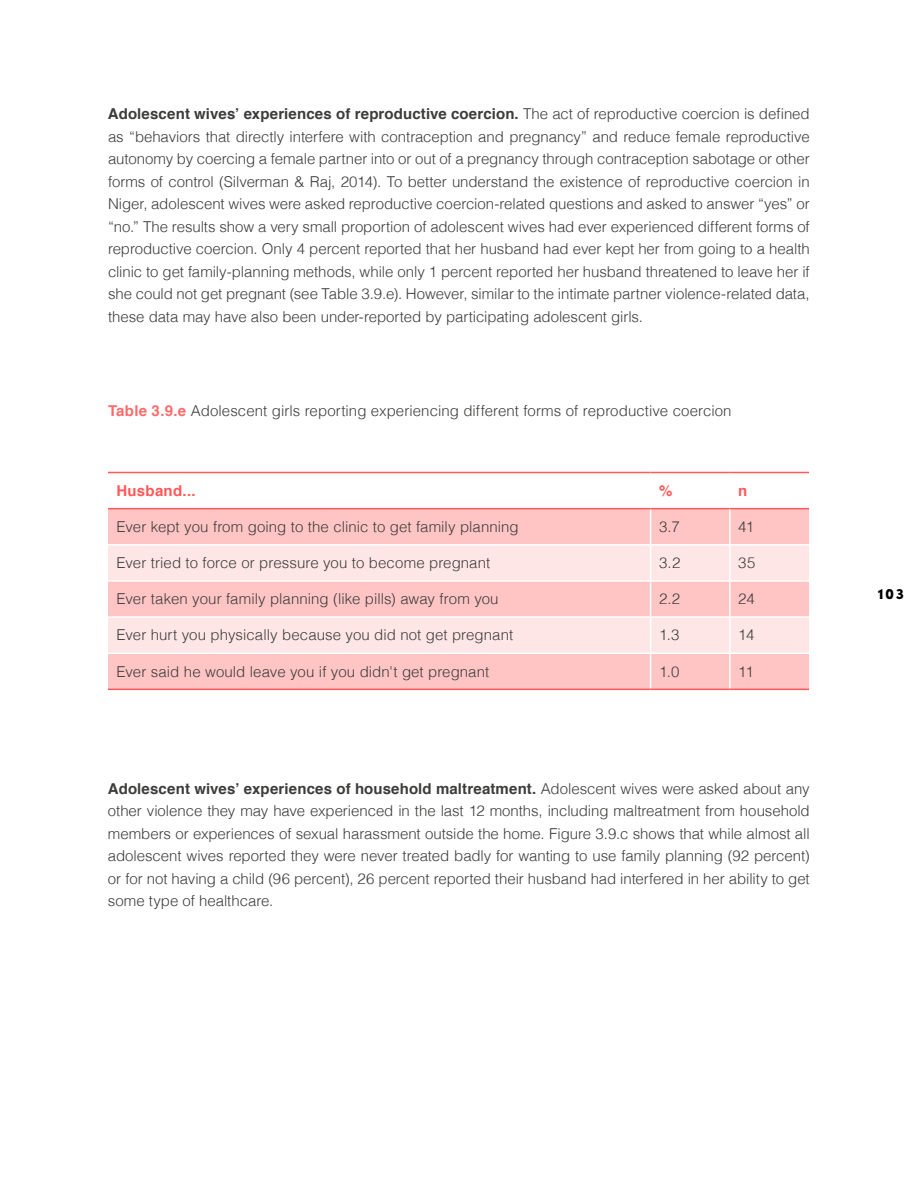
<style>
.page{position:relative;width:918px;height:1188px;background:#fff}
.page>*{position:absolute;margin:0;border:0;box-sizing:border-box;transform-origin:0 0}
.t1{font:300 15px/22.5px "Helvetica";color:#3c3c3b;text-align:justify}
.t2{font:700 15px "Helvetica";letter-spacing:.015em;color:#ff5959}
.t3{font:900 15px "Sofia Pro";color:#000}
.s1{font-weight:700}
.s2{font-weight:700;color:#ff6a6a}
</style>
<div class="page">
<div style="left:108px;top:509px;width:701px;height:180px;background:#ffc5c5"></div>
<svg style="left:108px;top:546px;width:701px;height:106px;background:#ffdbdb"></svg>
<hr style="left:651px;top:508px;width:79px;height:1px;background:#ff5959">
<hr style="left:730px;top:508px;width:79px;height:1px;background:#ff5959">
<hr style="left:650px;top:509px;width:1px;height:35px;background:#fff">
<hr style="left:729px;top:509px;width:2px;height:35px;background:#fff">
<hr style="left:650px;top:546px;width:1px;height:34px;background:#fff">
<hr style="left:729px;top:546px;width:2px;height:34px;background:#fff">
<hr style="left:650px;top:582px;width:1px;height:34px;background:#fff">
<hr style="left:729px;top:582px;width:2px;height:34px;background:#fff">
<hr style="left:650px;top:618px;width:1px;height:34px;background:#fff">
<hr style="left:729px;top:618px;width:2px;height:34px;background:#fff">
<hr style="left:650px;top:654px;width:1px;height:35px;background:#fff">
<hr style="left:729px;top:654px;width:2px;height:35px;background:#fff">
<hr style="left:108px;top:508px;width:543px;height:1px;background:#ff5959">
<hr style="left:108px;top:472px;width:543px;height:1px;background:#ff5959">
<hr style="left:651px;top:472px;width:79px;height:1px;background:#ff5959">
<hr style="left:730px;top:472px;width:79px;height:1px;background:#ff5959">
<hr style="left:108px;top:689px;width:543px;height:1px;background:#ff5959">
<hr style="left:651px;top:689px;width:79px;height:1px;background:#ff5959">
<hr style="left:730px;top:689px;width:79px;height:1px;background:#ff5959">
<hr style="left:108px;top:544px;width:543px;height:2px;background:#fff">
<hr style="left:651px;top:544px;width:79px;height:2px;background:#fff">
<hr style="left:730px;top:544px;width:79px;height:2px;background:#fff">
<hr style="left:108px;top:580px;width:543px;height:2px;background:#fff">
<hr style="left:651px;top:580px;width:79px;height:2px;background:#fff">
<hr style="left:730px;top:580px;width:79px;height:2px;background:#fff">
<hr style="left:108px;top:616px;width:543px;height:2px;background:#fff">
<hr style="left:651px;top:616px;width:79px;height:2px;background:#fff">
<hr style="left:730px;top:616px;width:79px;height:2px;background:#fff">
<hr style="left:108px;top:652px;width:543px;height:2px;background:#fff">
<hr style="left:651px;top:652px;width:79px;height:2px;background:#fff">
<hr style="left:730px;top:652px;width:79px;height:2px;background:#fff">
<p class="t1" style="left:108px;top:102px;width:703px"><span class="s1">Adolescent wives’ experiences of reproductive coercion.</span> The act of reproductive coercion is defined as “behaviors that directly interfere with contraception and pregnancy” and reduce female reproductive autonomy by coercing a female partner into or out of a pregnancy through contraception sabotage or other forms of control (Silverman &amp; Raj, 2014). To better understand the existence of reproductive coercion in Niger, adolescent wives were asked reproductive coercion-related questions and asked to answer “yes” or “no.” The results show a very small proportion of adolescent wives had ever experienced different forms of reproductive coercion. Only 4 percent reported that her husband had ever kept her from going to a health clinic to get family-planning methods, while only 1 percent reported her husband threatened to leave her if she could not get pregnant (see Table 3.9.e). However, similar to the intimate partner violence-related data, these data may have also been under-reported by participating adolescent girls.</p>
<p class="t1" style="left:108px;top:398px;width:625px"><span class="s2">Table 3.9.e</span> Adolescent girls reporting experiencing different forms of reproductive coercion</p>
<p class="t2" style="left:117px;top:479px;width:81px">Husband...</p>
<p class="t2" style="left:659px;top:479px;width:15px">%</p>
<p class="t2" style="left:738px;top:479px;width:11px">n</p>
<p class="t1" style="left:117px;top:514px;width:404px">Ever kept you from going to the clinic to get family planning</p>
<p class="t1" style="left:659px;top:514px;width:22px">3.7</p>
<p class="t1" style="left:738px;top:514px;width:17px">41</p>
<p class="t1" style="left:117px;top:551px;width:375px">Ever tried to force or pressure you to become pregnant</p>
<p class="t1" style="left:659px;top:551px;width:23px">3.2</p>
<p class="t1" style="left:738px;top:551px;width:19px">35</p>
<p class="t1" style="left:117px;top:587px;width:384px">Ever taken your family planning (like pills) away from you</p>
<p class="t1" style="left:659px;top:587px;width:23px">2.2</p>
<p class="t1" style="left:738px;top:587px;width:18px">24</p>
<p class="t1" style="left:117px;top:623px;width:398px">Ever hurt you physically because you did not get pregnant</p>
<p class="t1" style="left:659px;top:623px;width:22px">1.3</p>
<p class="t1" style="left:738px;top:623px;width:18px">14</p>
<p class="t1" style="left:117px;top:659px;width:374px">Ever said he would leave you if you didn't get pregnant</p>
<p class="t1" style="left:659px;top:659px;width:22px">1.0</p>
<p class="t1" style="left:738px;top:659px;width:17px">11</p>
<p class="t1" style="left:108px;top:776px;width:703px"><span class="s1">Adolescent wives’ experiences of household maltreatment.</span> Adolescent wives were asked about any other violence they may have experienced in the last 12 months, including maltreatment from household members or experiences of sexual harassment outside the home. Figure 3.9.c shows that while almost all adolescent wives reported they were never treated badly for wanting to use family planning (92 percent) or for not having a child (96 percent), 26 percent reported their husband had interfered in her ability to get some type of healthcare.</p>
<p class="t3" style="left:878px;top:582px;width:28px">103</p>
</div>
